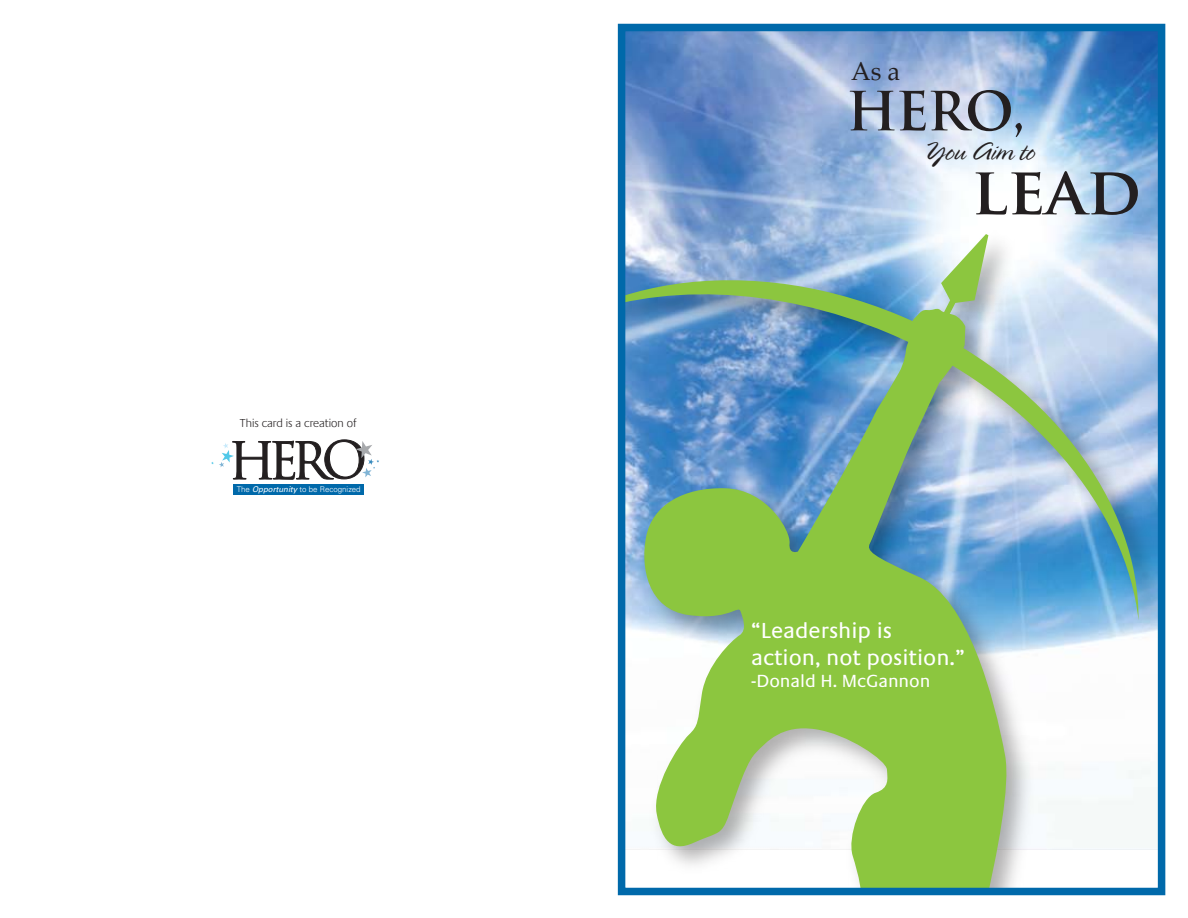
<style>
.page{position:relative;width:1188px;height:918px;background:#fff}
.page>*{position:absolute;margin:0;border:0;box-sizing:border-box;transform-origin:0 0}
.t1{font:700 65.4px "Trajan Pro";color:#231f20}
.t2{font:700 52.5px "Trajan Pro";color:#231f20}
.t3{font:300 28.65px "Spring";color:#231f20}
.t4{font:25.2px "Palatino";color:#231f20}
.t5{font:22.65px/27.2px "Praxis LT";color:#fff}
.t6{font:18.3px "Praxis LT";color:#fff}
.t7{font:300 12px "Praxis LT";color:#231f20}
.t8{font:300 7.95px "Univers";color:#fff}
.s1{font-weight:400;font-style:italic}
</style>
<div class="page">
<img style="left:627px;top:33px;width:529px;height:188px">
<img style="left:627px;top:221px;width:529px;height:645px">
<svg style="left:640px;top:620px;width:376px;height:266px;fill:#8cc63f"></svg>
<svg style="left:627px;top:273px;width:513px;height:347px;background:#88b4bc"></svg>
<svg style="left:769px;top:234px;width:219px;height:393px;background:#80b29c"></svg>
<div style="left:618px;top:24px;width:547px;height:871px;border:8px solid #0069aa"></div>
<div style="left:234px;top:484px;width:130px;height:11px;background:#0069aa"></div>
<svg style="left:211px;top:439px;width:168px;height:41px"></svg>
<p class="t7" style="left:240px;top:417px;width:118px">This card is a creation of</p>
<p class="t8" style="left:237px;top:485px;width:126px">The <span class="s1">Opportunity</span> to be Recognized</p>
<p class="t4" style="left:851px;top:51px;width:51px">As a</p>
<h2 class="t2" style="left:846px;top:79px;width:180px">HERO,</h2>
<p class="t3" style="left:923px;top:137px;width:114px">You Aim to</p>
<h1 class="t1" style="left:972px;top:150px;width:171px">lead</h1>
<p class="t5" style="left:751px;top:617px;width:215px">“Leadership is action, not position.”</p>
<p class="t6" style="left:751px;top:671px;width:181px">-Donald H. McGannon</p>
</div>
